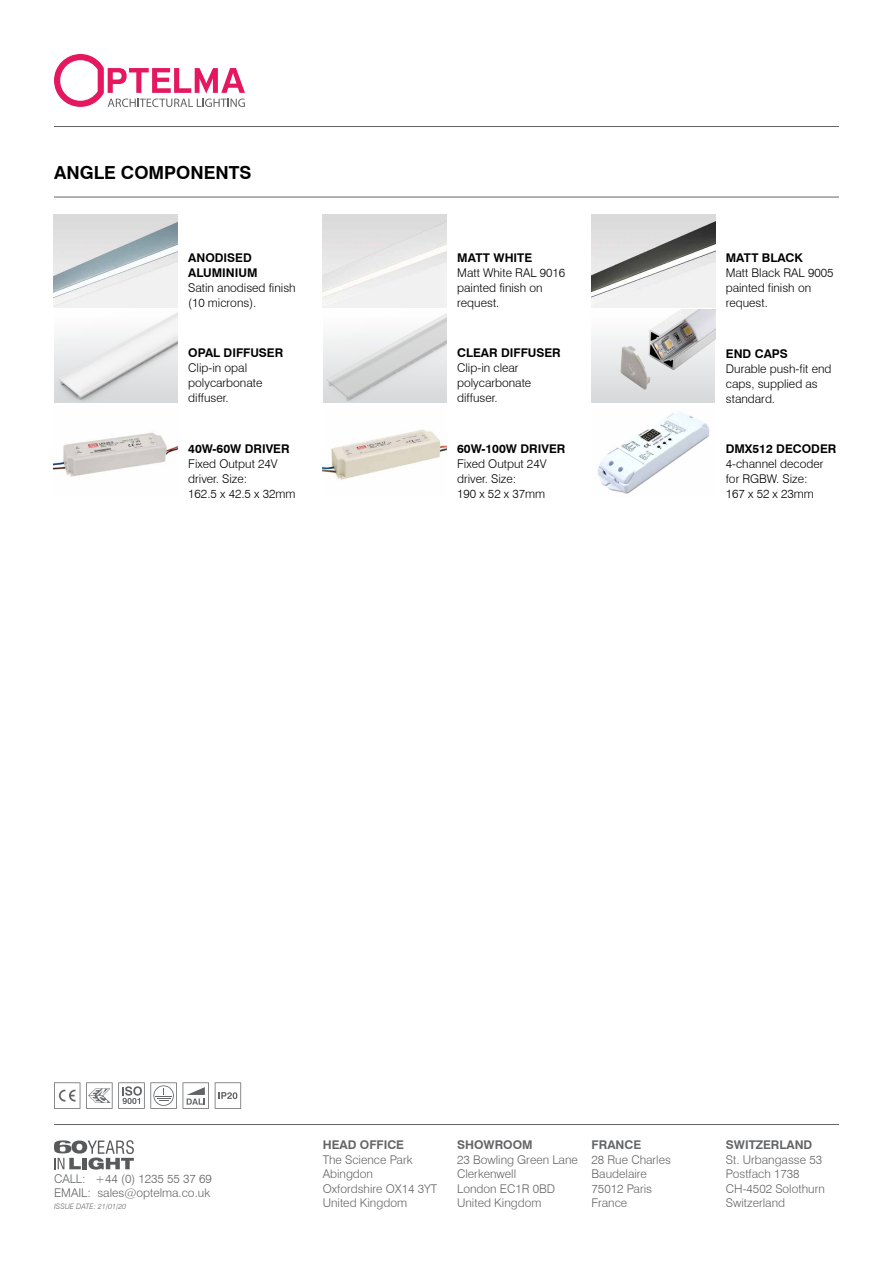
<style>
.page{position:relative;width:893px;height:1263px;background:#fff}
.page>*{position:absolute;margin:0;border:0;box-sizing:border-box;transform-origin:0 0}
.t1{font:700 18px "Swiss 721 BT";color:#000}
.t2{font:300 12px/15px "Swiss 721 BT";color:#000}
.t3{font:300 12px/14.4px "Swiss 721 BT";color:#636466}
.t4{font:700 12px/15px "Swiss 721 BT";color:#000}
.t5{font:700 12px "Swiss 721 BT";color:#636466}
.t6{font:italic 300 7.5px "Swiss 721 BT";color:#636466}
</style>
<div class="page">
<svg style="left:54px;top:54px;width:191px;height:53px"></svg>
<hr style="left:54px;top:126px;width:785px;height:1px;background:#636466">
<hr style="left:54px;top:197px;width:785px;height:1px;background:#636466">
<img style="left:54px;top:312px;width:124px;height:90px">
<img style="left:323px;top:313px;width:124px;height:89px">
<img style="left:592px;top:310px;width:123px;height:92px">
<img style="left:54px;top:432px;width:124px;height:45px">
<img style="left:323px;top:429px;width:124px;height:51px">
<img style="left:597px;top:412px;width:113px;height:82px">
<img style="left:54px;top:215px;width:123px;height:92px">
<img style="left:591px;top:214px;width:124px;height:93px">
<hr style="left:54px;top:1124px;width:785px;height:1px;background:#636466">
<svg style="left:54px;top:1082px;width:26px;height:27px"></svg>
<svg style="left:215px;top:1082px;width:26px;height:27px"></svg>
<svg style="left:183px;top:1082px;width:26px;height:27px"></svg>
<svg style="left:86px;top:1082px;width:91px;height:27px"></svg>
<svg style="left:54px;top:1140px;width:80px;height:29px"></svg>
<h1 class="t1" style="left:54px;top:162px;width:199px">ANGLE COMPONENTS</h1>
<p class="t4" style="left:188px;top:251px;width:71px">ANODISED<br>ALUMINIUM</p>
<p class="t2" style="left:188px;top:281px;width:109px">Satin anodised finish (10 microns).</p>
<p class="t4" style="left:188px;top:346px;width:97px">OPAL DIFFUSER</p>
<p class="t2" style="left:188px;top:361px;width:76px">Clip-in opal polycarbonate diffuser.</p>
<p class="t4" style="left:188px;top:441px;width:103px">40W-60W DRIVER</p>
<p class="t2" style="left:188px;top:456px;width:109px">Fixed Output 24V driver. Size:<br>162.5 x 42.5 x 32mm</p>
<p class="t4" style="left:457px;top:250px;width:76px">MATT WHITE</p>
<p class="t2" style="left:457px;top:265px;width:110px">Matt White RAL 9016 painted finish on request.</p>
<p class="t4" style="left:457px;top:346px;width:105px">CLEAR DIFFUSER</p>
<p class="t2" style="left:457px;top:361px;width:76px">Clip-in clear polycarbonate diffuser.</p>
<p class="t4" style="left:457px;top:441px;width:110px">60W-100W DRIVER</p>
<p class="t2" style="left:457px;top:456px;width:91px">Fixed Output 24V driver. Size:<br>190 x 52 x 37mm</p>
<p class="t4" style="left:726px;top:250px;width:79px">MATT BLACK</p>
<p class="t2" style="left:726px;top:265px;width:109px">Matt Black RAL 9005 painted finish on request.</p>
<p class="t4" style="left:726px;top:346px;width:64px">END CAPS</p>
<p class="t2" style="left:726px;top:361px;width:107px">Durable push-fit end caps, supplied as standard.</p>
<p class="t4" style="left:726px;top:441px;width:112px">DMX512 DECODER</p>
<p class="t2" style="left:726px;top:456px;width:99px">4-channel decoder for RGBW. Size:<br>167 x 52 x 23mm</p>
<p class="t3" style="left:54px;top:1171px;width:159px">CALL: +44 (0) 1235 55 37 69<br>EMAIL: sales@optelma.co.uk</p>
<p class="t6" style="left:54px;top:1202px;width:74px">ISSUE DATE: 21/01/20</p>
<p class="t5" style="left:323px;top:1138px;width:83px">HEAD OFFICE</p>
<p class="t3" style="left:323px;top:1152px;width:116px">The Science Park<br>Abingdon<br>Oxfordshire OX14 3YT<br>United Kingdom</p>
<p class="t5" style="left:457px;top:1138px;width:77px">SHOWROOM</p>
<p class="t3" style="left:457px;top:1152px;width:122px">23 Bowling Green Lane<br>Clerkenwell<br>London EC1R 0BD<br>United Kingdom</p>
<p class="t5" style="left:592px;top:1138px;width:51px">FRANCE</p>
<p class="t3" style="left:592px;top:1152px;width:81px">28 Rue Charles<br>Baudelaire<br>75012 Paris<br>France</p>
<p class="t5" style="left:726px;top:1138px;width:88px">SWITZERLAND</p>
<p class="t3" style="left:726px;top:1152px;width:100px">St. Urbangasse 53<br>Postfach 1738<br>CH-4502 Solothurn<br>Switzerland</p>
</div>
